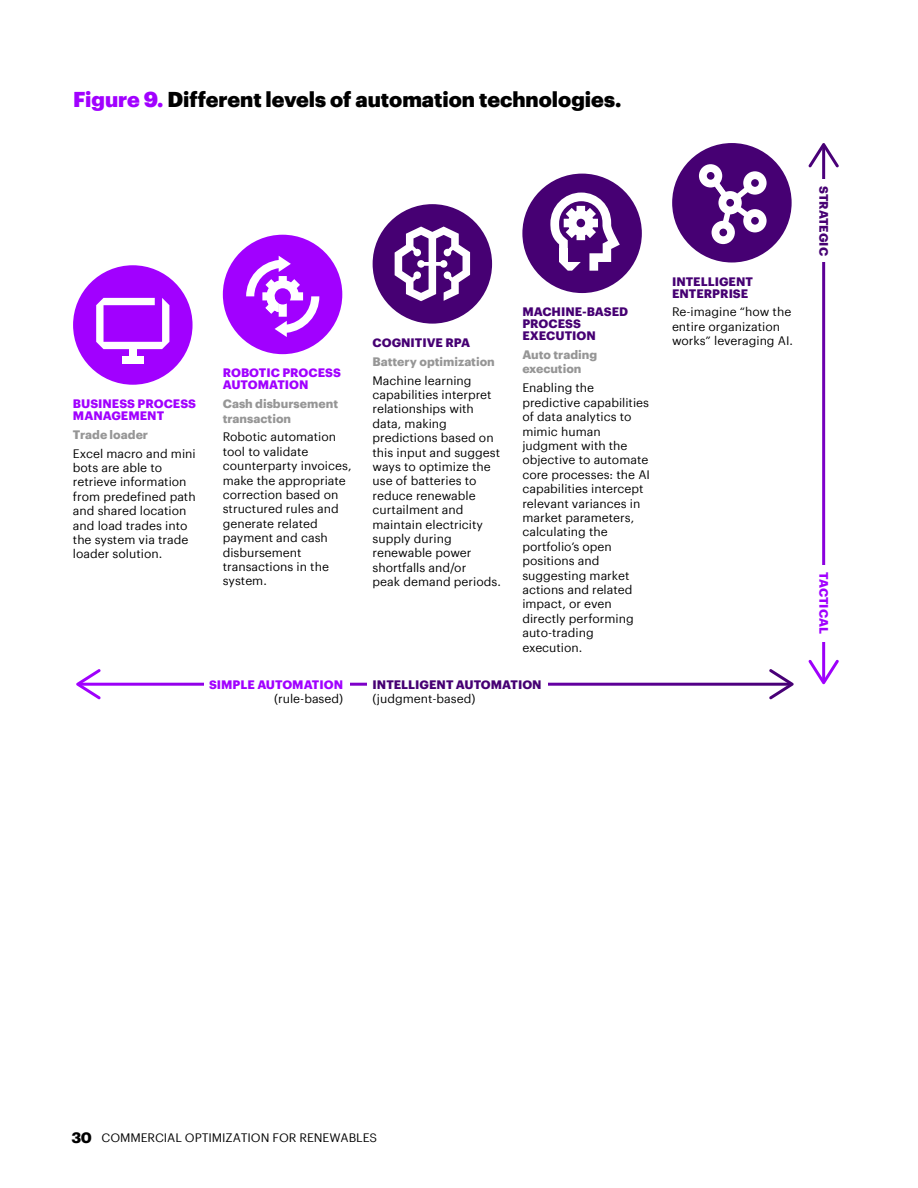
<style>
.page{position:relative;width:918px;height:1188px;background:#fff}
.page>*{position:absolute;margin:0;border:0;box-sizing:border-box;transform-origin:0 0}
.t1{font:900 21px "Graphik";color:#000}
.t2{font:700 15px "Graphik";color:#000}
.t3{font:12px/14.4px "Graphik";color:#000}
.t4{font:700 12px/12px "Graphik";color:#460073}
.t5{font:700 12px/14.4px "Graphik";color:#969696}
.t6{font:700 12px/12px "Graphik";color:#a100ff}
.s1{color:#a100ff}
</style>
<div class="page">
<svg style="left:808px;top:660px;width:31px;height:24px"></svg>
<svg style="left:808px;top:143px;width:31px;height:25px"></svg>
<div style="left:73px;top:265px;width:120px;height:120px;background:#a100ff;border-radius:50%"></div>
<div style="left:223px;top:235px;width:119px;height:119px;background:#a100ff;border-radius:50%"></div>
<div style="left:373px;top:204px;width:119px;height:120px;background:#460073;border-radius:50%"></div>
<div style="left:522px;top:174px;width:120px;height:119px;background:#460073;border-radius:50%"></div>
<div style="left:672px;top:143px;width:120px;height:120px;background:#460073;border-radius:50%"></div>
<svg style="left:76px;top:669px;width:25px;height:30px"></svg>
<svg style="left:769px;top:669px;width:25px;height:30px"></svg>
<svg style="left:550px;top:193px;width:70px;height:78px"></svg>
<svg style="left:246px;top:256px;width:73px;height:81px"></svg>
<svg style="left:96px;top:298px;width:73px;height:51px"></svg>
<div style="left:129px;top:349px;width:7px;height:7px;background:#fff"></div>
<div style="left:122px;top:356px;width:22px;height:8px;background:#fff"></div>
<svg style="left:395px;top:227px;width:75px;height:74px"></svg>
<svg style="left:699px;top:164px;width:68px;height:80px"></svg>
<h1 class="t1" style="left:73px;top:83px;width:550px"><span class="s1">Figure 9.</span> Different levels of automation technologies.</h1>
<p class="t6" style="left:73px;top:396px;width:125px">BUSINESS PROCESS<br>MANAGEMENT</p>
<p class="t5" style="left:73px;top:426px;width:77px">Trade loader</p>
<p class="t3" style="left:73px;top:445px;width:124px">Excel macro and mini bots are able to retrieve information from predefined path and shared location and load trades into the system via trade loader solution.</p>
<p class="t6" style="left:223px;top:366px;width:120px">ROBOTIC PROCESS<br>AUTOMATION</p>
<p class="t5" style="left:223px;top:396px;width:117px">Cash disbursement transaction</p>
<p class="t3" style="left:223px;top:429px;width:130px">Robotic automation tool to validate counterparty invoices, make the appropriate correction based on structured rules and generate related payment and cash disbursement transactions in the system.</p>
<p class="t4" style="left:373px;top:335px;width:99px">COGNITIVE RPA</p>
<p class="t5" style="left:373px;top:353px;width:124px">Battery optimization</p>
<p class="t3" style="left:373px;top:372px;width:130px">Machine learning capabilities interpret relationships with data, making predictions based on this input and suggest ways to optimize the use of batteries to reduce renewable curtailment and maintain electricity supply during renewable power shortfalls and/or<br>peak demand periods.</p>
<p class="t4" style="left:522px;top:305px;width:107px">MACHINE-BASED<br>PROCESS<br>EXECUTION</p>
<p class="t5" style="left:522px;top:346px;width:76px">Auto trading execution</p>
<p class="t3" style="left:522px;top:380px;width:129px">Enabling the predictive capabilities of data analytics to mimic human judgment with the objective to automate core processes: the AI capabilities intercept relevant variances in market parameters, calculating the portfolio’s open positions and suggesting market actions and related impact, or even directly performing auto-trading execution.</p>
<p class="t6" style="left:209px;top:677px;width:136px">SIMPLE AUTOMATION</p>
<p class="t4" style="left:373px;top:677px;width:171px">INTELLIGENT AUTOMATION</p>
<p class="t3" style="left:274px;top:691px;width:71px">(rule-based)</p>
<p class="t3" style="left:373px;top:691px;width:104px">(judgment-based)</p>
<p class="t4" style="left:672px;top:274px;width:82px">INTELLIGENT<br>ENTERPRISE</p>
<p class="t3" style="left:672px;top:304px;width:123px">Re-imagine “how the entire organization works” leveraging AI.</p>
<p class="t4" style="left:831px;top:186px;width:71px;rotate:90deg">STRATEGIC</p>
<p class="t6" style="left:831px;top:572px;width:63px;rotate:90deg">TACTICAL</p>
<p class="t2" style="left:71px;top:1126px;width:22px">30</p>
<p class="t3" style="left:102px;top:1129px;width:277px">COMMERCIAL OPTIMIZATION FOR RENEWABLES</p>
</div>
